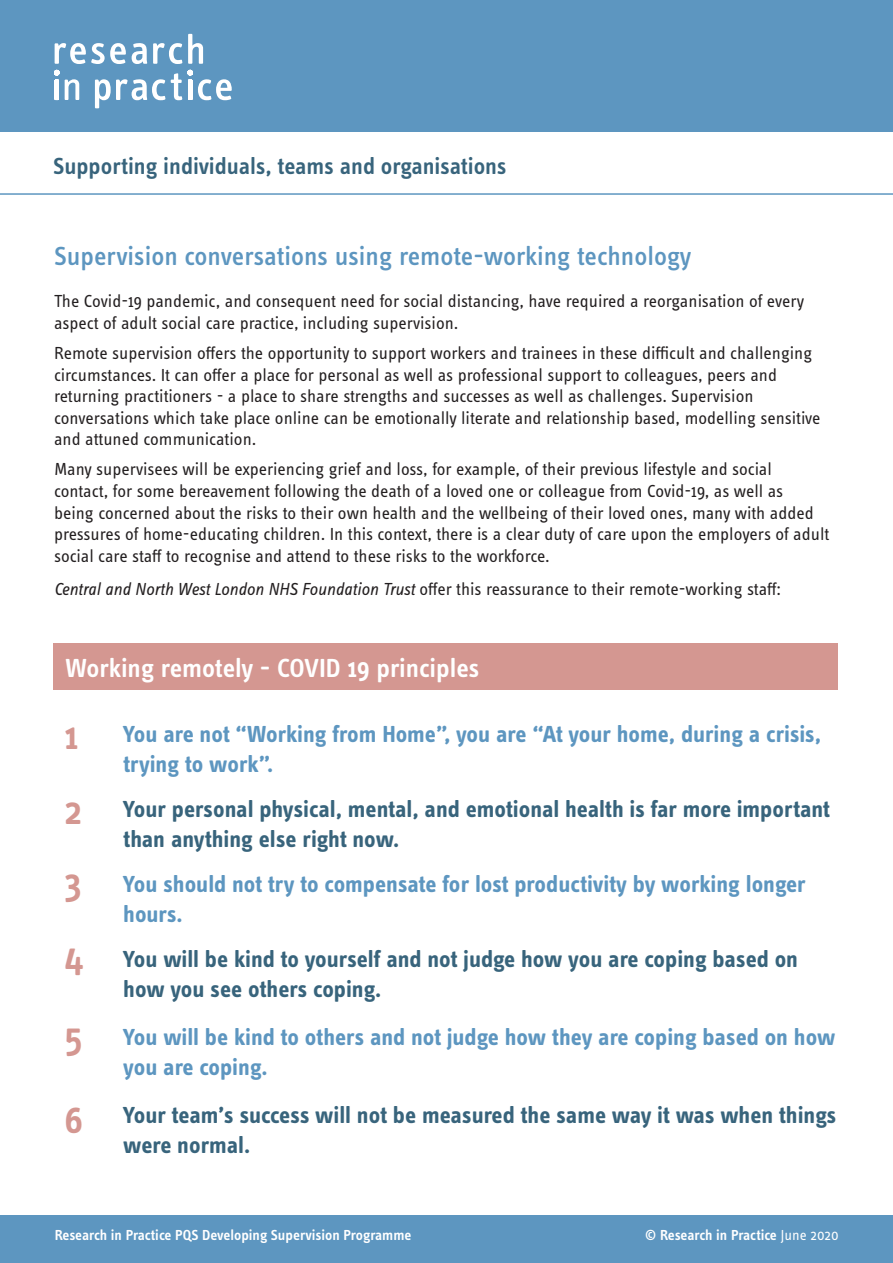
<style>
.page{position:relative;width:893px;height:1263px;background:#fff}
.page>*{position:absolute;margin:0;border:0;box-sizing:border-box;transform-origin:0 0}
.Heading{font:600 39px "Info Text Pro";color:#d49791}
.Heading-2{font:500 27px "Info Text Pro";color:#5d96c0}
.Heading-3{font:600 27px "Info Text Pro";color:#fff}
.Body{font:700 24px/30px "Info Text Pro";color:#38647c}
.Body-2{font:700 24px/30px "Info Text Pro";color:#5d96c0}
.Heading-4{font:600 24px "Info Text Pro";color:#38647c}
.Default{font:18px/21.6px "Info Text Pro";color:#231f20}
.t1{font:600 15px "Info Text Pro";color:#fff}
.s1{font-style:italic}
.s2{font-weight:400}
</style>
<div class="page">
<div style="left:0;top:1215px;width:893px;height:48px;background:#5d96c0"></div>
<div style="left:0;top:0;width:893px;height:132px;background:#5d96c0"></div>
<svg style="left:54px;top:34px;width:178px;height:74px"></svg>
<hr style="left:0;top:193px;width:893px;height:2px;background:#5d96c0">
<div style="left:53px;top:643px;width:785px;height:47px;background:#d49791"></div>
<p class="Heading-4" style="left:53px;top:152px;width:455px">Supporting individuals, teams and organisations</p>
<p class="Heading-2" style="left:54px;top:240px;width:639px">Supervision conversations using remote-working technology</p>
<p class="Default" style="left:54px;top:290px;width:752px">The Covid-19 pandemic, and consequent need for social distancing, have required a reorganisation of every aspect of adult social care practice, including supervision.</p>
<p class="Default" style="left:54px;top:342px;width:768px">Remote supervision offers the opportunity to support workers and trainees in these difficult and challenging circumstances. It can offer a place for personal as well as professional support to colleagues, peers and returning practitioners - a place to share strengths and successes as well as challenges. Supervision conversations which take place online can be emotionally literate and relationship based, modelling sensitive and attuned communication.</p>
<p class="Default" style="left:54px;top:458px;width:777px">Many supervisees will be experiencing grief and loss, for example, of their previous lifestyle and social contact, for some bereavement following the death of a loved one or colleague from Covid-19, as well as<br>being concerned about the risks to their own health and the wellbeing of their loved ones, many with added pressures of home-educating children. In this context, there is a clear duty of care upon the employers of adult social care staff to recognise and attend to these risks to the workforce.</p>
<p class="Default" style="left:54px;top:578px;width:729px"><span class="s1">Central and North West London NHS Foundation Trust</span> offer this reassurance to their remote-working staff:</p>
<p class="Heading-3" style="left:65px;top:652px;width:416px">Working remotely - COVID 19 principles</p>
<p class="Heading" style="left:65px;top:713px;width:16px">1</p>
<p class="Heading" style="left:65px;top:788px;width:19px">2</p>
<p class="Heading" style="left:65px;top:860px;width:19px">3</p>
<p class="Heading" style="left:65px;top:934px;width:21px">4</p>
<p class="Heading" style="left:65px;top:1014px;width:20px">5</p>
<p class="Heading" style="left:65px;top:1096px;width:20px">6</p>
<p class="Body-2" style="left:123px;top:719px;width:700px">You are not “Working from Home”, you are “At your home, during a crisis, trying to work”.</p>
<p class="Body" style="left:123px;top:794px;width:709px">Your personal physical, mental, and emotional health is far more important than anything else right now.</p>
<p class="Body-2" style="left:123px;top:869px;width:684px">You should not try to compensate for lost productivity by working longer hours.</p>
<p class="Body" style="left:123px;top:944px;width:677px">You will be kind to yourself and not judge how you are coping based on how you see others coping.</p>
<p class="Body-2" style="left:123px;top:1022px;width:714px">You will be kind to others and not judge how they are coping based on how you are coping.</p>
<p class="Body" style="left:123px;top:1100px;width:715px">Your team’s success will not be measured the same way it was when things were normal.</p>
<p class="t1" style="left:55px;top:1226px;width:358px">Research in Practice PQS Developing Supervision Programme</p>
<p class="t1" style="left:645px;top:1226px;width:195px">© Research in Practice <span class="s2">June 2020</span></p>
</div>
